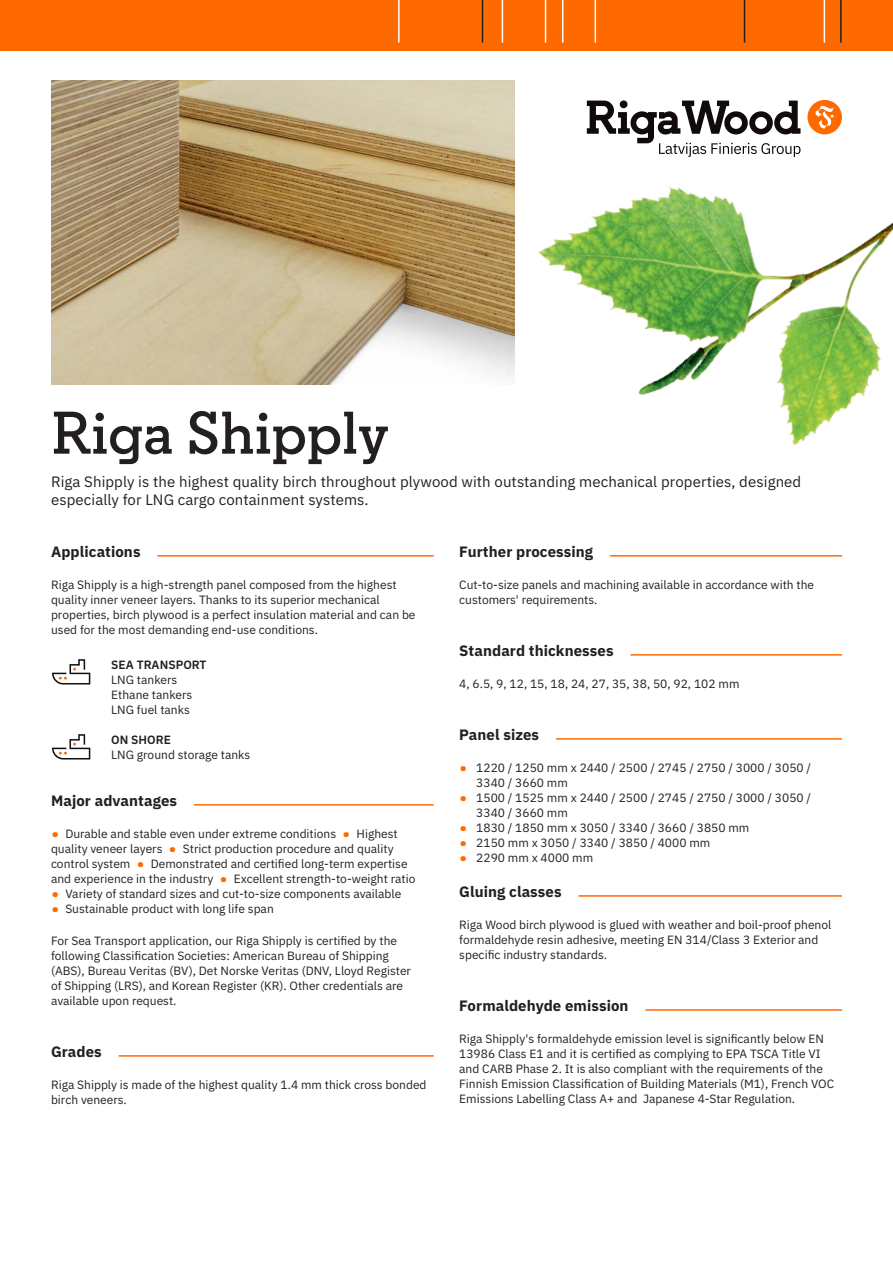
<style>
.page{position:relative;width:893px;height:1263px;background:#fff}
.page>*{position:absolute;margin:0;border:0;box-sizing:border-box;transform-origin:0 0}
.Nosaukums{font:600 60px "Regular Slab";letter-spacing:.005em;color:#231f20}
.ievadteksts{font:15px/18px "IBM Plex Sans";letter-spacing:.005em;color:#231f20}
.Sadaļa{font:700 15px "IBM Plex Sans";letter-spacing:.005em;color:#231f20}
.pamatteksts__6{font:12px/15px "IBM Plex Sans";color:#231f20}
.pamatteksts__3{font:12px/15px "IBM Plex Sans";color:#231f20}
.tabula{font:12px "IBM Plex Sans";color:#231f20}
.Virsraksts_tabulā{font:600 12px "IBM Plex Sans";color:#231f20}
.s1{font-size:21px;color:#ff6a00}
</style>
<div class="page">
<div style="left:0;top:0;width:893px;height:51px;background:#ff6a00"></div>
<hr style="left:398px;top:0;width:2px;height:43px;background:#fff">
<img style="left:475px;top:0;width:418px;height:445px">
<hr style="left:51px;top:555px;width:383px;height:2px;background:#ff6a00">
<div style="left:51px;top:552px;width:106px;height:8px;background:#fff"></div>
<hr style="left:51px;top:804px;width:383px;height:1px;background:#ff6a00">
<div style="left:51px;top:801px;width:143px;height:8px;background:#fff"></div>
<hr style="left:51px;top:1055px;width:383px;height:2px;background:#ff6a00">
<div style="left:51px;top:1052px;width:68px;height:8px;background:#fff"></div>
<hr style="left:459px;top:555px;width:383px;height:2px;background:#ff6a00">
<div style="left:459px;top:552px;width:151px;height:8px;background:#fff"></div>
<hr style="left:459px;top:654px;width:383px;height:2px;background:#ff6a00">
<div style="left:459px;top:651px;width:171px;height:8px;background:#fff"></div>
<hr style="left:459px;top:738px;width:383px;height:2px;background:#ff6a00">
<div style="left:459px;top:735px;width:97px;height:8px;background:#fff"></div>
<hr style="left:459px;top:895px;width:383px;height:2px;background:#ff6a00">
<div style="left:459px;top:892px;width:119px;height:8px;background:#fff"></div>
<hr style="left:459px;top:1009px;width:383px;height:2px;background:#ff6a00">
<div style="left:459px;top:1006px;width:186px;height:8px;background:#fff"></div>
<svg style="left:52px;top:659px;width:38px;height:25px"></svg>
<svg style="left:52px;top:734px;width:38px;height:25px"></svg>
<img style="left:51px;top:81px;width:463px;height:303px">
<p class="Nosaukums" style="left:51px;top:396px;width:339px">Riga Shipply</p>
<p class="ievadteksts" style="left:51px;top:471px;width:752px">Riga Shipply is the highest quality birch throughout plywood with outstanding mechanical properties, designed especially for LNG cargo containment systems.</p>
<p class="Sadaļa" style="left:51px;top:539px;width:91px">Applications</p>
<p class="pamatteksts__3" style="left:51px;top:576px;width:366px">Riga Shipply is a high-strength panel composed from the highest quality inner veneer layers. Thanks to its superior mechanical properties, birch plywood is a perfect insulation material and can be used for the most demanding end-use conditions.</p>
<p class="Virsraksts_tabulā" style="left:111px;top:655px;width:97px">SEA TRANSPORT</p>
<p class="tabula" style="left:111px;top:671px;width:68px">LNG tankers</p>
<p class="tabula" style="left:111px;top:686px;width:83px">Ethane tankers</p>
<p class="tabula" style="left:111px;top:701px;width:80px">LNG fuel tanks</p>
<p class="Virsraksts_tabulā" style="left:111px;top:730px;width:61px">ON SHORE</p>
<p class="tabula" style="left:111px;top:746px;width:141px">LNG ground storage tanks</p>
<p class="Sadaļa" style="left:51px;top:788px;width:128px">Major advantages</p>
<p class="pamatteksts__3" style="left:51px;top:825px;width:366px"><span class="s1">•</span> Durable and stable even under extreme conditions <span class="s1">•</span> Highest quality veneer layers <span class="s1">•</span> Strict production procedure and quality control system <span class="s1">•</span> Demonstrated and certified long-term expertise and experience in the industry <span class="s1">•</span> Excellent strength-to-weight ratio</p>
<p class="pamatteksts__3" style="left:51px;top:885px;width:352px"><span class="s1">•</span> Variety of standard sizes and cut-to-size components available</p>
<p class="pamatteksts__3" style="left:51px;top:900px;width:224px"><span class="s1">•</span> Sustainable product with long life span</p>
<p class="pamatteksts__6" style="left:51px;top:932px;width:361px">For Sea Transport application, our Riga Shipply is certified by the following Classification Societies: American Bureau of Shipping (ABS), Bureau Veritas (BV), Det Norske Veritas (DNV, Lloyd Register of Shipping (LRS), and Korean Register (KR). Other credentials are available upon request.</p>
<p class="Sadaļa" style="left:51px;top:1039px;width:52px">Grades</p>
<p class="pamatteksts__6" style="left:51px;top:1076px;width:377px">Riga Shipply is made of the highest quality 1.4 mm thick cross bonded birch veneers.</p>
<p class="Sadaļa" style="left:459px;top:539px;width:135px">Further processing</p>
<p class="pamatteksts__6" style="left:459px;top:576px;width:356px">Cut-to-size panels and machining available in accordance with the customers' requirements.</p>
<p class="Sadaļa" style="left:459px;top:638px;width:156px">Standard thicknesses</p>
<p class="pamatteksts__6" style="left:459px;top:675px;width:282px">4, 6.5, 9, 12, 15, 18, 24, 27, 35, 38, 50, 92, 102 mm</p>
<p class="Sadaļa" style="left:459px;top:722px;width:81px">Panel sizes</p>
<p class="pamatteksts__6" style="left:476px;top:759px;width:336px;text-indent:-17px"><span class="s1">•</span> 1220 / 1250 mm x 2440 / 2500 / 2745 / 2750 / 3000 / 3050 /<br>3340 / 3660 mm</p>
<p class="pamatteksts__6" style="left:476px;top:789px;width:336px;text-indent:-17px"><span class="s1">•</span> 1500 / 1525 mm x 2440 / 2500 / 2745 / 2750 / 3000 / 3050 /<br>3340 / 3660 mm</p>
<p class="pamatteksts__6" style="left:459px;top:819px;width:292px"><span class="s1">•</span> 1830 / 1850 mm x 3050 / 3340 / 3660 / 3850 mm</p>
<p class="pamatteksts__6" style="left:459px;top:834px;width:253px"><span class="s1">•</span> 2150 mm x 3050 / 3340 / 3850 / 4000 mm</p>
<p class="pamatteksts__6" style="left:459px;top:849px;width:135px"><span class="s1">•</span> 2290 mm x 4000 mm</p>
<p class="Sadaļa" style="left:459px;top:879px;width:104px">Gluing classes</p>
<p class="pamatteksts__6" style="left:459px;top:916px;width:374px">Riga Wood birch plywood is glued with weather and boil-proof phenol formaldehyde resin adhesive, meeting EN 314/Class 3 Exterior and specific industry standards.</p>
<p class="Sadaļa" style="left:459px;top:993px;width:171px">Formaldehyde emission</p>
<p class="pamatteksts__6" style="left:459px;top:1030px;width:376px">Riga Shipply's formaldehyde emission level is significantly below EN 13986 Class E1 and it is certified as complying to EPA TSCA Title VI and CARB Phase 2. It is also compliant with the requirements of the Finnish Emission Classification of Building Materials (M1), French VOC Emissions Labelling Class A+ and Japanese 4-Star Regulation.</p>
</div>
